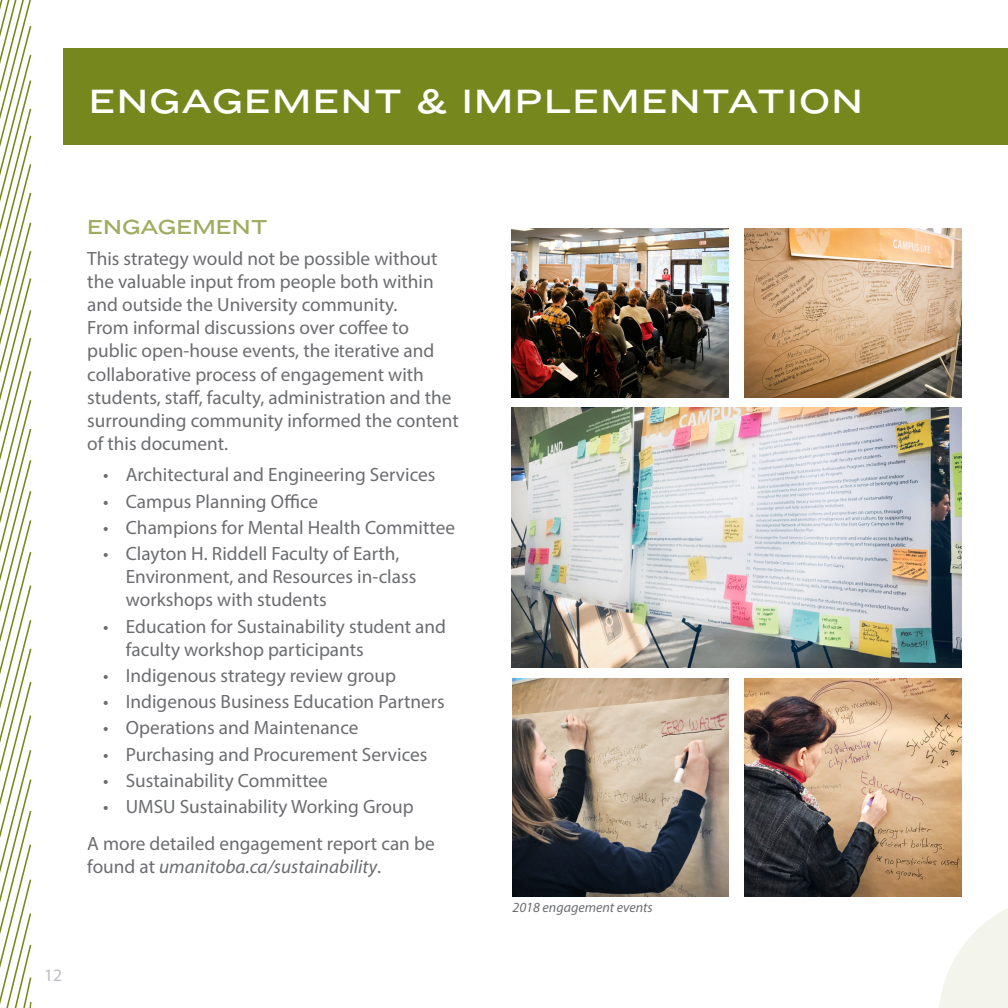
<style>
.page{position:relative;width:1008px;height:1008px;background:#fff}
.page>*{position:absolute;margin:0;border:0;box-sizing:border-box;transform-origin:0 0}
.t1{font:35px "Knockout 34 Junior Sumo";letter-spacing:.04em;color:#fff}
.t2{font:21px "Knockout 34 Junior Sumo";color:#9fac61}
.t3{font:19.25px/23.1px "Myriad Pro";color:#6c6d70}
.t4{font:17.5px "Myriad Pro";color:#bcbdc0}
.t5{font:italic 14px "Myriad Pro";color:#6c6d70}
.s1{font-style:italic}
</style>
<div class="page">
<div style="left:63px;top:48px;width:945px;height:97px;background:#76881d"></div>
<img style="left:511px;top:229px;width:217px;height:169px">
<img style="left:744px;top:228px;width:218px;height:170px">
<img style="left:511px;top:408px;width:451px;height:260px">
<img style="left:513px;top:678px;width:215px;height:219px">
<img style="left:744px;top:678px;width:218px;height:219px">
<svg style="left:921px;top:877px;width:87px;height:131px"></svg>
<svg style="left:0;top:0;width:32px;height:1008px"></svg>
<p class="t1" style="left:89px;top:76px;width:776px">ENGAGEMENT &amp; IMPLEMENTATION</p>
<p class="t2" style="left:87px;top:211px;width:182px">ENGAGEMENT</p>
<p class="t3" style="left:87px;top:247px;width:373px">This strategy would not be possible without the valuable input from people both within and outside the University community.<br>From informal discussions over coffee to public open-house events, the iterative and collaborative process of engagement with students, staff, faculty, administration and the surrounding community informed the content of this document.</p>
<p class="t3" style="left:103px;top:463px;width:334px">• Architectural and Engineering Services</p>
<p class="t3" style="left:103px;top:489px;width:217px">• Campus Planning Office</p>
<p class="t3" style="left:103px;top:516px;width:353px">• Champions for Mental Health Committee</p>
<p class="t3" style="left:126px;top:542px;width:292px;text-indent:-23px">• Clayton H. Riddell Faculty of Earth,<br>Environment, and Resources in-class workshops with students</p>
<p class="t3" style="left:126px;top:614px;width:322px;text-indent:-23px">• Education for Sustainability student and faculty workshop participants</p>
<p class="t3" style="left:103px;top:664px;width:295px">• Indigenous strategy review group</p>
<p class="t3" style="left:103px;top:690px;width:343px">• Indigenous Business Education Partners</p>
<p class="t3" style="left:103px;top:716px;width:257px">• Operations and Maintenance</p>
<p class="t3" style="left:103px;top:742px;width:326px">• Purchasing and Procurement Services</p>
<p class="t3" style="left:103px;top:769px;width:226px">• Sustainability Committee</p>
<p class="t3" style="left:103px;top:795px;width:312px">• UMSU Sustainability Working Group</p>
<p class="t3" style="left:87px;top:832px;width:349px">A more detailed engagement report can be found at <span class="s1">umanitoba.ca/sustainability</span>.</p>
<p class="t4" style="left:44px;top:965px;width:19px">12</p>
<p class="t5" style="left:513px;top:899px;width:142px">2018 engagement events</p>
</div>
